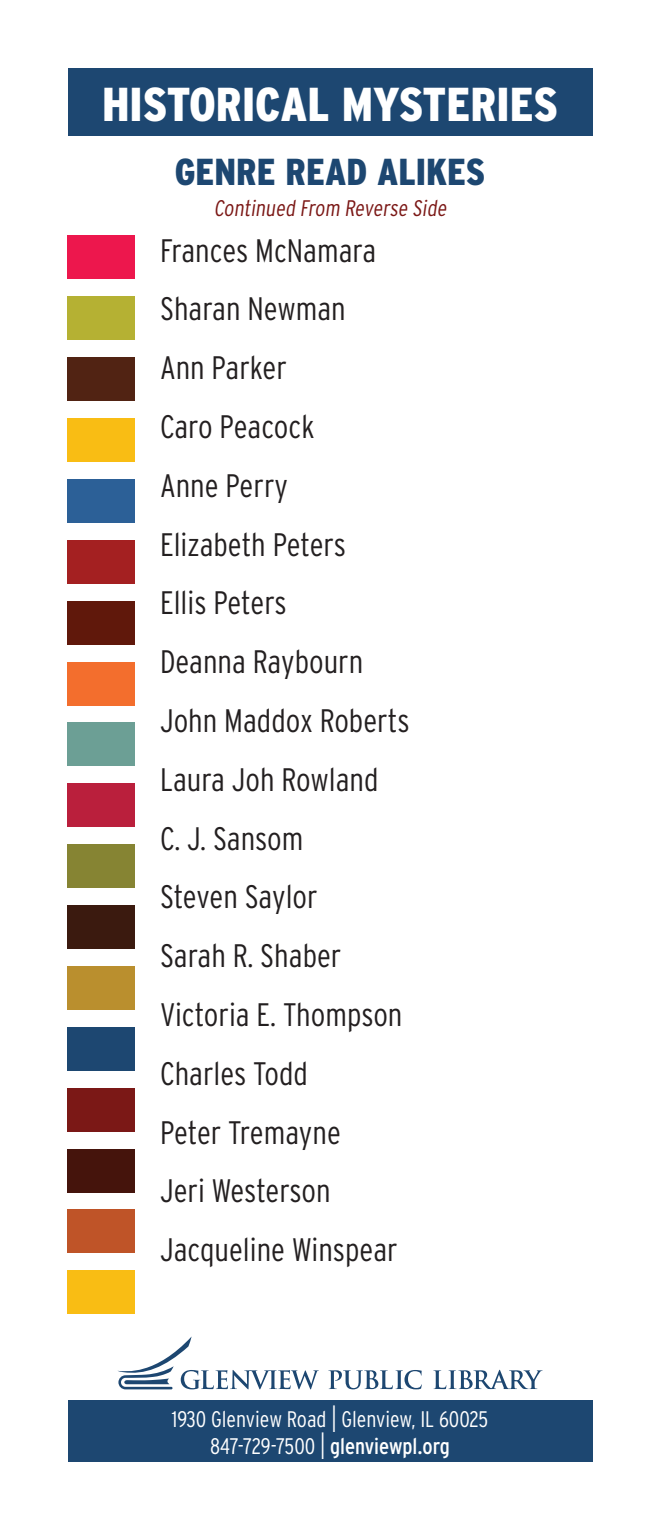
<style>
.page{position:relative;width:660px;height:1530px;background:#fff}
.page>*{position:absolute;margin:0;border:0;box-sizing:border-box;transform-origin:0 0}
.t1{font:900 condensed 47.5px "Interstate";color:#fff}
.t2{font:900 condensed 37.5px "Interstate";color:#1d4771}
.t3{font:300 condensed 32.5px/58.8px "Interstate";color:#231f20}
.t4{font:300 condensed 22.5px/27px "Interstate";color:#fff;text-align:center}
.t5{font:300 condensed 22.5px "Interstate";color:#7b1816}
.s1{font-size:27px}
.s2{font-weight:400}
</style>
<div class="page">
<div style="left:68px;top:68px;width:525px;height:67px;background:#1d4771"></div>
<div style="left:68px;top:236px;width:67px;height:43px;background:#ed174d"></div>
<div style="left:68px;top:296px;width:67px;height:44px;background:#b5b133"></div>
<div style="left:68px;top:357px;width:67px;height:44px;background:#512313"></div>
<div style="left:68px;top:418px;width:67px;height:44px;background:#f9bd14"></div>
<div style="left:68px;top:479px;width:67px;height:44px;background:#2c6097"></div>
<div style="left:68px;top:540px;width:67px;height:44px;background:#a42021"></div>
<div style="left:68px;top:601px;width:67px;height:43px;background:#60180b"></div>
<div style="left:68px;top:662px;width:67px;height:43px;background:#f36e2d"></div>
<div style="left:68px;top:723px;width:67px;height:43px;background:#6c9f95"></div>
<div style="left:68px;top:783px;width:67px;height:44px;background:#ba1f3c"></div>
<div style="left:68px;top:844px;width:67px;height:44px;background:#868433"></div>
<div style="left:68px;top:905px;width:67px;height:44px;background:#3b1a0f"></div>
<div style="left:68px;top:966px;width:67px;height:44px;background:#ba8f2e"></div>
<div style="left:68px;top:1027px;width:67px;height:44px;background:#1d4771"></div>
<div style="left:68px;top:1088px;width:67px;height:43px;background:#7b1816"></div>
<div style="left:68px;top:1149px;width:67px;height:43px;background:#45140c"></div>
<div style="left:68px;top:1210px;width:67px;height:43px;background:#bf5428"></div>
<div style="left:68px;top:1271px;width:67px;height:43px;background:#f9bd14"></div>
<div style="left:68px;top:1400px;width:525px;height:62px;background:#1d4771"></div>
<svg style="left:328px;top:1370px;width:94px;height:19px"></svg>
<svg style="left:433px;top:1370px;width:110px;height:19px"></svg>
<svg style="left:117px;top:1336px;width:202px;height:53px"></svg>
<h1 class="t1" style="left:102px;top:76px;width:457px">HISTORICAL MYSTERIES</h1>
<p class="t2" style="left:175px;top:150px;width:312px">GENRE READ ALIKES</p>
<p class="t5" style="left:214px;top:198px;width:237px">Continued From Reverse Side</p>
<p class="t3" style="left:160px;top:222px;width:251px">Frances McNamara<br>Sharan Newman<br>Ann Parker<br>Caro Peacock<br>Anne Perry<br>Elizabeth Peters<br>Ellis Peters<br>Deanna Raybourn<br>John Maddox Roberts<br>Laura Joh Rowland<br>C. J. Sansom<br>Steven Saylor<br>Sarah R. Shaber<br>Victoria E. Thompson<br>Charles Todd<br>Peter Tremayne<br>Jeri Westerson<br>Jacqueline Winspear</p>
<p class="t4" style="left:172px;top:1406px;width:318px">1930 Glenview Road <span class="s1">|</span> Glenview, IL 60025<br>847-729-7500 <span class="s1">|</span> <span class="s2">glenviewpl.org</span></p>
</div>
